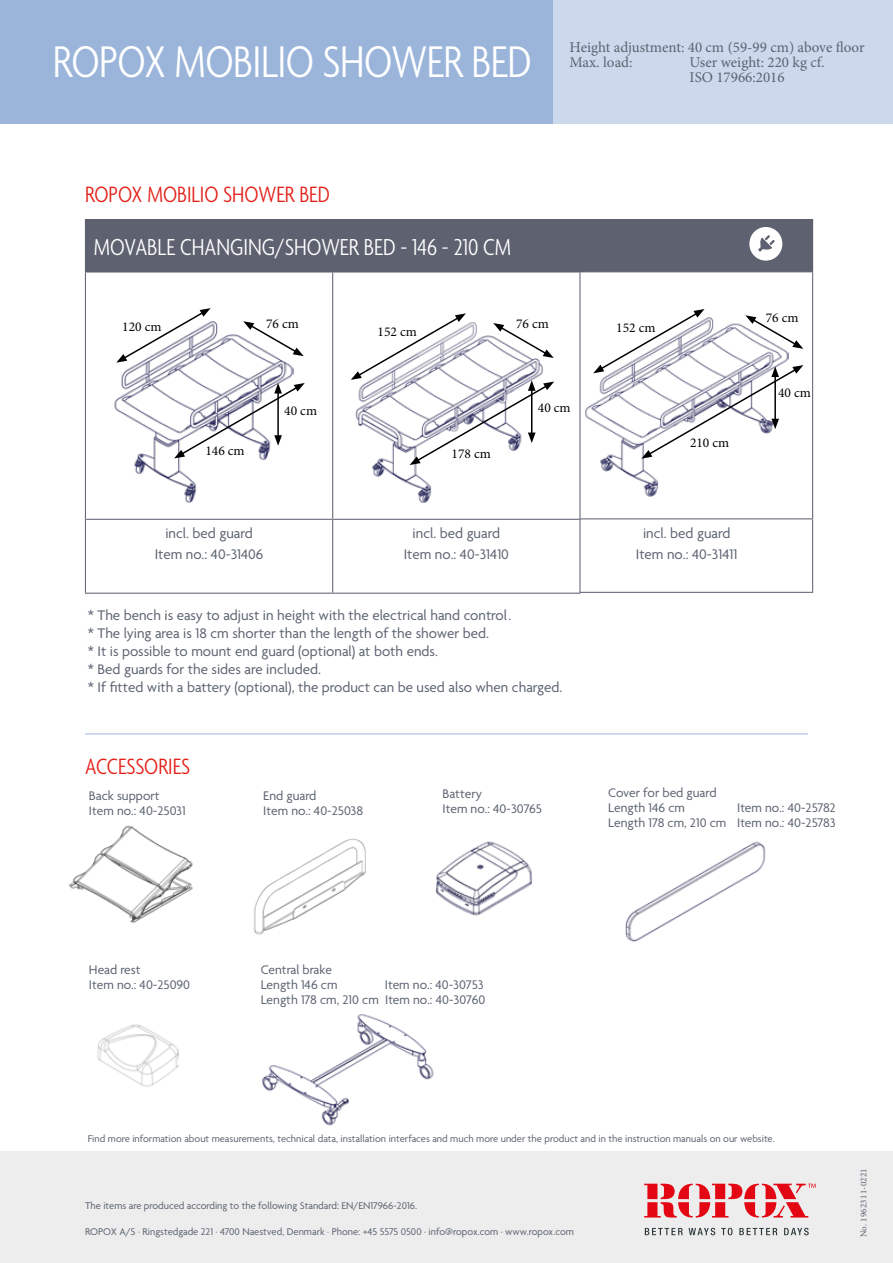
<style>
.page{position:relative;width:893px;height:1263px;background:#fff}
.page>*{position:absolute;margin:0;border:0;box-sizing:border-box;transform-origin:0 0}
.t1{font:300 condensed 48px "Agenda";letter-spacing:-.01em;color:#fff}
.t2{font:300 condensed 24.9px "Agenda";color:#fff}
.t3{font:300 condensed 24px "Agenda";color:#e41f18}
.t4{font:15px/18px "Agenda";color:#5b6370;text-align:center}
.t5{font:15px/15px "Minion Pro";color:#5b6370}
.t6{font:13.5px/15px "Agenda";color:#5b6370}
.t7{font:13.5px "Minion Pro";color:#000}
.t8{font:10.5px "Agenda";color:#5b6370}
.t9{font:9px "Minion Pro";letter-spacing:.025em;color:#5b6370}
</style>
<div class="page">
<div style="left:0;top:0;width:893px;height:123px;background:#9ab4da"></div>
<hr style="left:85px;top:733px;width:723px;height:1px;background:#9bb5da">
<img style="left:69px;top:825px;width:124px;height:99px">
<img style="left:254px;top:838px;width:112px;height:97px">
<img style="left:97px;top:1024px;width:82px;height:63px">
<div style="left:553px;top:0;width:340px;height:123px;background:#ccd9ec"></div>
<div style="left:0;top:1151px;width:893px;height:112px;background:#ededed"></div>
<svg style="left:645px;top:1228px;width:38px;height:7px"></svg>
<svg style="left:689px;top:1228px;width:26px;height:7px"></svg>
<svg style="left:721px;top:1228px;width:11px;height:7px"></svg>
<svg style="left:739px;top:1228px;width:38px;height:7px"></svg>
<svg style="left:784px;top:1228px;width:25px;height:7px"></svg>
<svg style="left:644px;top:1184px;width:172px;height:33px"></svg>
<div style="left:561px;top:220px;width:252px;height:52px;background:#5e6270"></div>
<svg style="left:580px;top:272px;width:232px;height:320px"></svg>
<hr style="left:560px;top:219px;width:253px;height:1px;background:#5e6270">
<hr style="left:812px;top:272px;width:1px;height:246px;background:#5e6270">
<hr style="left:560px;top:518px;width:253px;height:1px;background:#5e6270">
<hr style="left:812px;top:519px;width:1px;height:73px;background:#5e6270">
<hr style="left:560px;top:592px;width:253px;height:1px;background:#5e6270">
<div style="left:85px;top:220px;width:495px;height:52px;background:#5e6270"></div>
<svg style="left:86px;top:272px;width:246px;height:321px"></svg>
<svg style="left:333px;top:272px;width:246px;height:321px"></svg>
<hr style="left:85px;top:219px;width:248px;height:1px;background:#5e6270">
<hr style="left:333px;top:219px;width:247px;height:1px;background:#5e6270">
<hr style="left:85px;top:272px;width:1px;height:247px;background:#5e6270">
<hr style="left:332px;top:272px;width:1px;height:247px;background:#5e6270">
<hr style="left:579px;top:272px;width:1px;height:247px;background:#5e6270">
<hr style="left:85px;top:519px;width:248px;height:1px;background:#5e6270">
<hr style="left:85px;top:520px;width:1px;height:73px;background:#5e6270">
<hr style="left:333px;top:519px;width:247px;height:1px;background:#5e6270">
<hr style="left:332px;top:520px;width:1px;height:73px;background:#5e6270">
<hr style="left:579px;top:520px;width:1px;height:73px;background:#5e6270">
<hr style="left:85px;top:593px;width:248px;height:1px;background:#5e6270">
<hr style="left:333px;top:593px;width:247px;height:1px;background:#5e6270">
<img style="left:112px;top:320px;width:181px;height:183px">
<svg style="left:749px;top:227px;width:33px;height:34px"></svg>
<img style="left:354px;top:465px;width:191px;height:38px">
<img style="left:585px;top:314px;width:204px;height:183px">
<img style="left:626px;top:841px;width:140px;height:101px">
<img style="left:436px;top:841px;width:96px;height:74px">
<svg style="left:116px;top:308px;width:95px;height:55px"></svg>
<svg style="left:243px;top:321px;width:61px;height:35px"></svg>
<img style="left:262px;top:1014px;width:172px;height:112px">
<svg style="left:174px;top:383px;width:131px;height:75px"></svg>
<svg style="left:351px;top:313px;width:203px;height:152px"></svg>
<svg style="left:593px;top:309px;width:210px;height:150px"></svg>
<h1 class="t1" style="left:53px;top:36px;width:480px">ROPOX MOBILIO SHOWER BED</h1>
<p class="t5" style="left:569px;top:40px;width:297px">Height adjustment: 40 cm (59-99 cm) above floor<br>Max. load:</p>
<p class="t5" style="left:689px;top:55px;width:137px">User weight: 220 kg cf.<br>ISO 17966:2016</p>
<h3 class="t3" style="left:85px;top:181px;width:246px">ROPOX MOBILIO SHOWER BED</h3>
<h2 class="t2" style="left:94px;top:233px;width:419px">MOVABLE CHANGING/SHOWER BED - 146 - 210 CM</h2>
<p class="t7" style="left:122px;top:318px;width:41px">120 cm</p>
<p class="t7" style="left:266px;top:315px;width:34px">76 cm</p>
<p class="t7" style="left:378px;top:323px;width:41px">152 cm</p>
<p class="t7" style="left:516px;top:314px;width:34px">76 cm</p>
<p class="t7" style="left:616px;top:319px;width:41px">152 cm</p>
<p class="t7" style="left:766px;top:308px;width:34px">76 cm</p>
<p class="t7" style="left:778px;top:384px;width:34px">40 cm</p>
<p class="t7" style="left:284px;top:401px;width:34px">40 cm</p>
<p class="t7" style="left:538px;top:399px;width:34px">40 cm</p>
<p class="t7" style="left:205px;top:441px;width:41px">146 cm</p>
<p class="t7" style="left:452px;top:444px;width:41px">178 cm</p>
<p class="t4" style="left:155px;top:524px;width:110px;line-height:20.9px">incl. bed guard<br>Item no.: 40-31406</p>
<p class="t4" style="left:404px;top:524px;width:107px;line-height:20.9px">incl. bed guard<br>Item no.: 40-31410</p>
<p class="t4" style="left:88px;top:607px;width:476px;text-align:left">* The bench is easy to adjust in height with the electrical hand control.<br>* The lying area is 18 cm shorter than the length of the shower bed.<br>* It is possible to mount end guard (optional) at both ends.<br>* Bed guards for the sides are included.<br>* If fitted with a battery (optional), the product can be used also when charged.</p>
<h3 class="t3" style="left:85px;top:754px;width:107px">ACCESSORIES</h3>
<p class="t6" style="left:89px;top:788px;width:98px">Back support<br>Item no.: 40-25031</p>
<p class="t6" style="left:263px;top:788px;width:101px">End guard<br>Item no.: 40-25038</p>
<p class="t6" style="left:443px;top:786px;width:101px">Battery<br>Item no.: 40-30765</p>
<p class="t7" style="left:690px;top:434px;width:41px">210 cm</p>
<p class="t4" style="left:636px;top:524px;width:103px;line-height:20.9px">incl. bed guard<br>Item no.: 40-31411</p>
<p class="t6" style="left:608px;top:786px;width:110px">Cover for bed guard<br>Length 146 cm</p>
<p class="t6" style="left:608px;top:801px;width:229px;text-align:right">Item no.: 40-25782<br>Length 178 cm, 210 cm Item no.: 40-25783</p>
<p class="t6" style="left:89px;top:963px;width:103px">Head rest<br>Item no.: 40-25090</p>
<p class="t6" style="left:261px;top:963px;width:78px">Central brake<br>Length 146 cm</p>
<p class="t6" style="left:261px;top:978px;width:226px;text-align:right">Item no.: 40-30753<br>Length 178 cm, 210 cm Item no.: 40-30760</p>
<p class="t8" style="left:88px;top:1133px;width:688px">Find more information about measurements, technical data, installation interfaces and much more under the product and in the instruction manuals on our website.</p>
<p class="t8" style="left:85px;top:1200px;width:333px">The items are produced according to the following Standard: EN/EN17966-2016.</p>
<p class="t8" style="left:85px;top:1226px;width:490px">ROPOX A/S · Ringstedgade 221 · 4700 Naestved, Denmark · Phone: +45 5575 0500 · info@ropox.com · www.ropox.com</p>
<p class="t9" style="left:858px;top:1237px;width:70px;rotate:-90deg">No. 1962311-0221</p>
</div>
